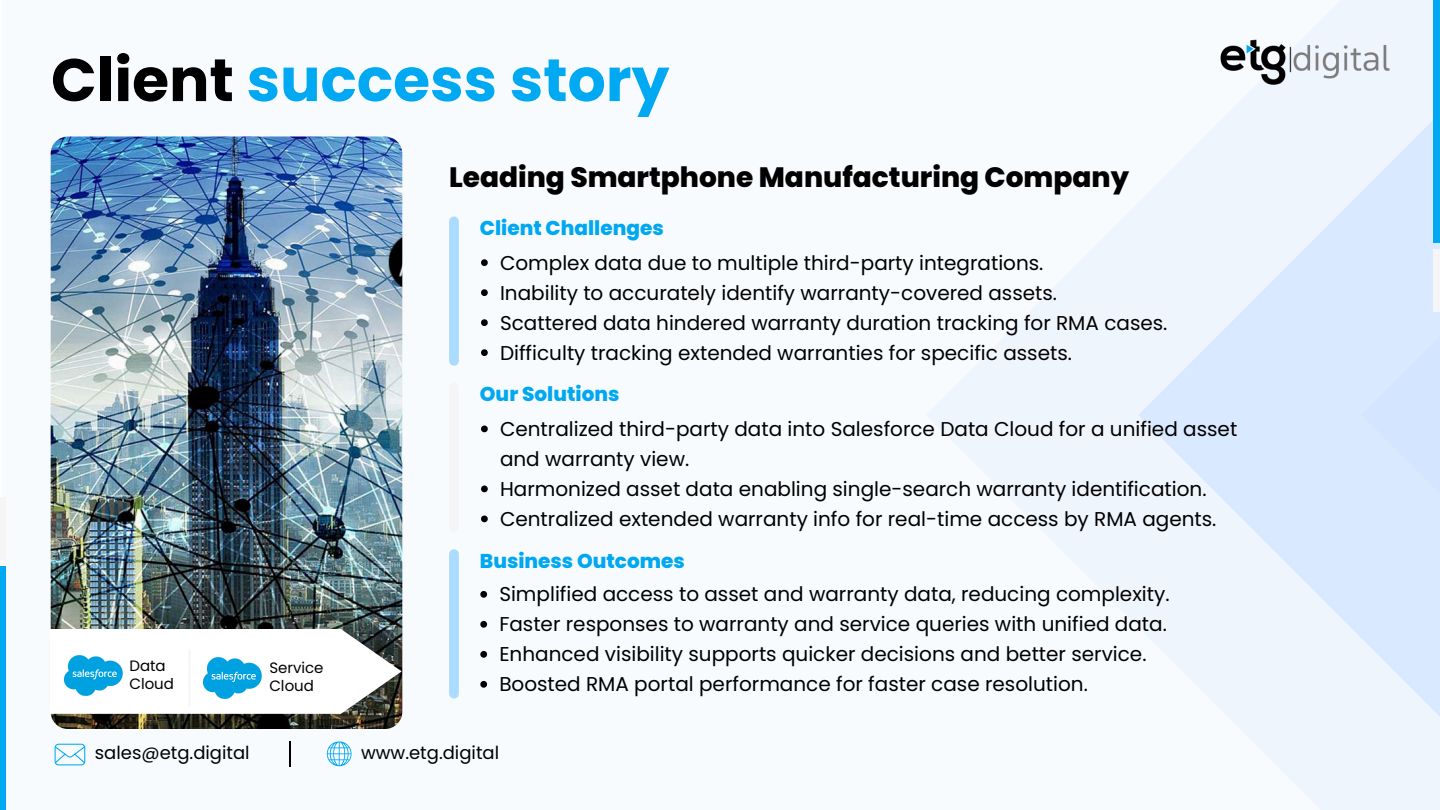
<style>
.page{position:relative;width:1440px;height:810px;background:#fff}
.page>*{position:absolute;margin:0;border:0;box-sizing:border-box;transform-origin:0 0}
.t1{font:700 60px "Poppins";color:#01a8f2}
.t2{font:800 28px "Poppins";color:#000}
.t3{font:20px/30px "Poppins";color:#000}
.t4{font:800 20px "Poppins";color:#00a7f1}
.t5{font:18px "Poppins";color:#000}
.t6{font:15px "Poppins";color:#000}
.s1{color:#000}
</style>
<div class="page">
<img style="left:3px;top:0;width:1437px;height:810px">
<svg style="left:327px;top:741px;width:25px;height:25px"></svg>
<svg style="left:55px;top:744px;width:30px;height:21px"></svg>
<hr style="left:289px;top:741px;width:2px;height:25px;background:#000">
<img style="left:1214px;top:31px;width:184px;height:61px">
<div style="left:0;top:567px;width:6px;height:243px;background:#00a7f1"></div>
<div style="left:0;top:497px;width:6px;height:63px;background:#f5f5f5"></div>
<div style="left:1434px;top:0;width:6px;height:243px;background:#00a7f1"></div>
<div style="left:1434px;top:250px;width:6px;height:62px;background:#f5f5f5"></div>
<img style="left:51px;top:136px;width:351px;height:593px;border-radius:17px">
<svg style="left:449px;top:217px;width:10px;height:149px"></svg>
<svg style="left:449px;top:383px;width:10px;height:149px"></svg>
<svg style="left:449px;top:549px;width:10px;height:149px"></svg>
<svg style="left:481px;top:426px;width:7px;height:6px"></svg>
<svg style="left:481px;top:486px;width:7px;height:6px"></svg>
<svg style="left:481px;top:516px;width:7px;height:6px"></svg>
<svg style="left:481px;top:259px;width:7px;height:7px"></svg>
<svg style="left:481px;top:289px;width:7px;height:7px"></svg>
<svg style="left:481px;top:319px;width:7px;height:7px"></svg>
<svg style="left:481px;top:349px;width:7px;height:7px"></svg>
<svg style="left:480px;top:591px;width:7px;height:7px"></svg>
<svg style="left:480px;top:621px;width:7px;height:7px"></svg>
<svg style="left:480px;top:651px;width:7px;height:7px"></svg>
<svg style="left:480px;top:681px;width:7px;height:7px"></svg>
<img style="left:49px;top:573px;width:353px;height:141px">
<img style="left:65px;top:655px;width:58px;height:41px">
<img style="left:204px;top:658px;width:57px;height:40px">
<hr style="left:189px;top:650px;width:1px;height:56px;background:#f2f2f2">
<p class="t1" style="left:51px;top:38px;width:620px"><span class="s1">Client</span> success story</p>
<h3 class="t2" style="left:449px;top:157px;width:682px">Leading Smartphone Manufacturing Company</h3>
<p class="t4" style="left:480px;top:214px;width:185px">Client Challenges</p>
<p class="t3" style="left:500px;top:248px;width:545px">Complex data due to multiple third-party integrations.</p>
<p class="t3" style="left:500px;top:278px;width:559px">Inability to accurately identify warranty-covered assets.</p>
<p class="t3" style="left:500px;top:308px;width:669px">Scattered data hindered warranty duration tracking for RMA cases.</p>
<p class="t3" style="left:500px;top:338px;width:574px">Difficulty tracking extended warranties for specific assets.</p>
<p class="t4" style="left:480px;top:380px;width:141px">Our Solutions</p>
<p class="t3" style="left:500px;top:414px;width:739px">Centralized third-party data into Salesforce Data Cloud for a unified asset and warranty view.</p>
<p class="t3" style="left:500px;top:474px;width:708px">Harmonized asset data enabling single-search warranty identification.</p>
<p class="t3" style="left:500px;top:504px;width:718px">Centralized extended warranty info for real-time access by RMA agents.</p>
<p class="t6" style="left:129px;top:655px;width:38px">Data</p>
<p class="t6" style="left:129px;top:673px;width:46px">Cloud</p>
<h3 class="t6" style="left:269px;top:657px;width:56px">Service</h3>
<p class="t6" style="left:269px;top:675px;width:46px">Cloud</p>
<p class="t4" style="left:480px;top:547px;width:206px">Business Outcomes</p>
<p class="t3" style="left:499px;top:579px;width:672px">Simplified access to asset and warranty data, reducing complexity.</p>
<h2 class="t3" style="left:499px;top:609px;width:669px">Faster responses to warranty and service queries with unified data.</h2>
<h3 class="t3" style="left:499px;top:639px;width:649px">Enhanced visibility supports quicker decisions and better service.</h3>
<p class="t3" style="left:499px;top:669px;width:590px">Boosted RMA portal performance for faster case resolution.</p>
<h4 class="t5" style="left:95px;top:741px;width:156px">sales@etg.digital</h4>
<p class="t5" style="left:361px;top:741px;width:140px">www.etg.digital</p>
</div>
